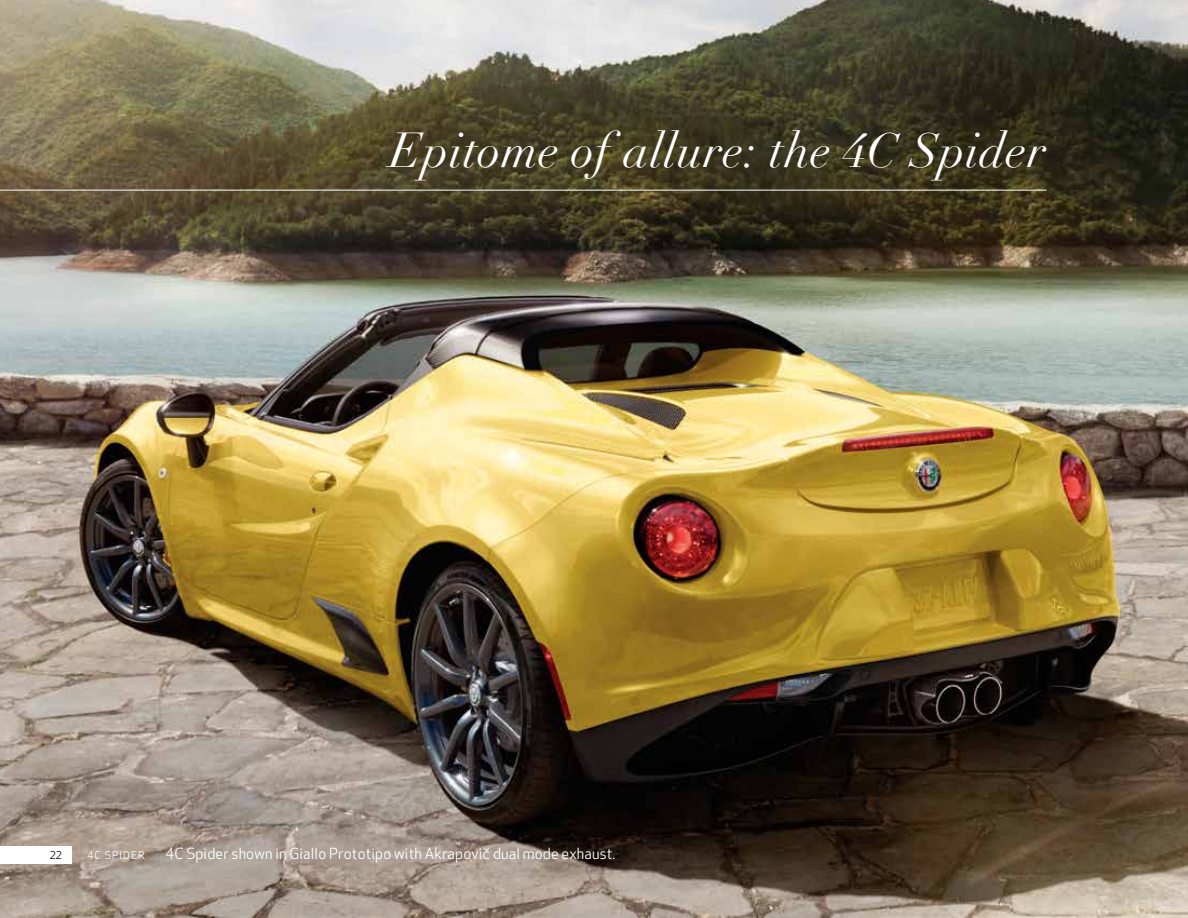
<style>
.page{position:relative;width:1188px;height:918px;background:#fff}
.page>*{position:absolute;margin:0;border:0;box-sizing:border-box;transform-origin:0 0}
.t1{font:italic 48px "Didot";letter-spacing:.01em;color:#fff}
.t2{font:15px "Apex New";letter-spacing:.01em;color:#fff}
.t3{font:10.5px "Apex New";letter-spacing:.1em;color:#fff}
.t4{font:10.5px "Apex New";color:#000}
</style>
<div class="page">
<img style="left:0;top:0;width:1188px;height:918px">
<hr style="left:0;top:190px;width:1047px;height:1px;background:#fff">
<div style="left:0;top:847px;width:71px;height:17px;background:#fff"></div>
<h1 class="t1" style="left:390px;top:121px;width:658px">Epitome of allure: the 4C Spider</h1>
<p class="t4" style="left:50px;top:849px;width:13px">22</p>
<p class="t3" style="left:87px;top:849px;width:59px">4C SPIDER</p>
<p class="t2" style="left:166px;top:844px;width:451px">4C Spider shown in Giallo Prototipo with AkrapoviČ dual mode exhaust.</p>
</div>
